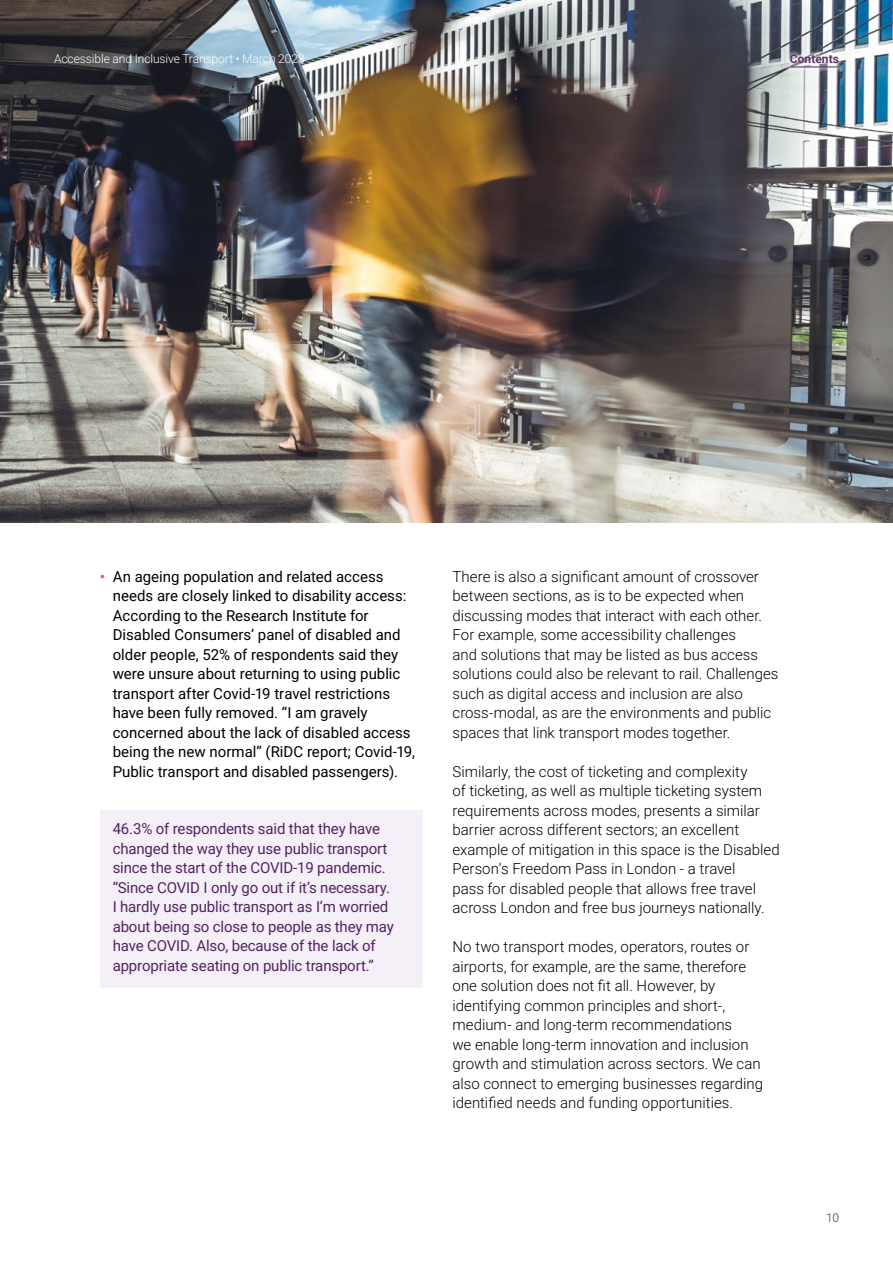
<style>
.page{position:relative;width:893px;height:1263px;background:#fff}
.page>*{position:absolute;margin:0;border:0;box-sizing:border-box;transform-origin:0 0}
.Body_Copy{font:15px/19.5px "Roboto";color:#000}
.Call_out{font:15px/19.5px "Roboto";letter-spacing:-.01em;color:#532361}
.t1{font:12px "Roboto";letter-spacing:-.005em;color:#fff}
.t2{font:700 12px "Roboto";letter-spacing:.005em;color:#60326b}
.Body_Copy-2{font:12px "Roboto";color:#3c3c3b}
.s1{font-weight:700;color:#eb5c5d}
</style>
<div class="page">
<img style="left:0;top:0;width:893px;height:523px">
<svg style="left:786px;top:50px;width:56px;height:21px"></svg>
<hr style="left:791px;top:67px;width:47px;height:1px;background:#532361">
<div style="left:100px;top:810px;width:323px;height:177px;background:#f5eff8"></div>
<p class="t1" style="left:54px;top:51px;width:252px">Accessible and Inclusive Transport • March 2023</p>
<p class="t2" style="left:790px;top:50px;width:51px">Contents</p>
<p class="Body_Copy" style="left:113px;top:566px;width:304px;text-indent:-13px"><span class="s1">•</span> An ageing population and related access needs are closely linked to disability access:<br>According to the Research Institute for Disabled Consumers’ panel of disabled and older people, 52% of respondents said they were unsure about returning to using public transport after Covid-19 travel restrictions have been fully removed. “I am gravely concerned about the lack of disabled access being the new normal” (RiDC report; Covid-19, Public transport and disabled passengers).</p>
<p class="Call_out" style="left:113px;top:819px;width:283px">46.3% of respondents said that they have changed the way they use public transport since the start of the COVID-19 pandemic. “Since COVID I only go out if it’s necessary.<br>I hardly use public transport as I’m worried about being so close to people as they may have COVID. Also, because of the lack of appropriate seating on public transport.”</p>
<p class="Body_Copy" style="left:452px;top:566px;width:327px">There is also a significant amount of crossover between sections, as is to be expected when discussing modes that interact with each other.<br>For example, some accessibility challenges<br>and solutions that may be listed as bus access solutions could also be relevant to rail. Challenges such as digital access and inclusion are also cross-modal, as are the environments and public spaces that link transport modes together.</p>
<p class="Body_Copy" style="left:452px;top:761px;width:329px">Similarly, the cost of ticketing and complexity<br>of ticketing, as well as multiple ticketing system requirements across modes, presents a similar barrier across different sectors; an excellent example of mitigation in this space is the Disabled Person’s Freedom Pass in London - a travel<br>pass for disabled people that allows free travel across London and free bus journeys nationally.</p>
<p class="Body_Copy" style="left:452px;top:936px;width:312px">No two transport modes, operators, routes or airports, for example, are the same, therefore one solution does not fit all. However, by identifying common principles and short-, medium- and long-term recommendations<br>we enable long-term innovation and inclusion growth and stimulation across sectors. We can also connect to emerging businesses regarding identified needs and funding opportunities.</p>
<p class="Body_Copy-2" style="left:826px;top:1209px;width:14px">10</p>
</div>
